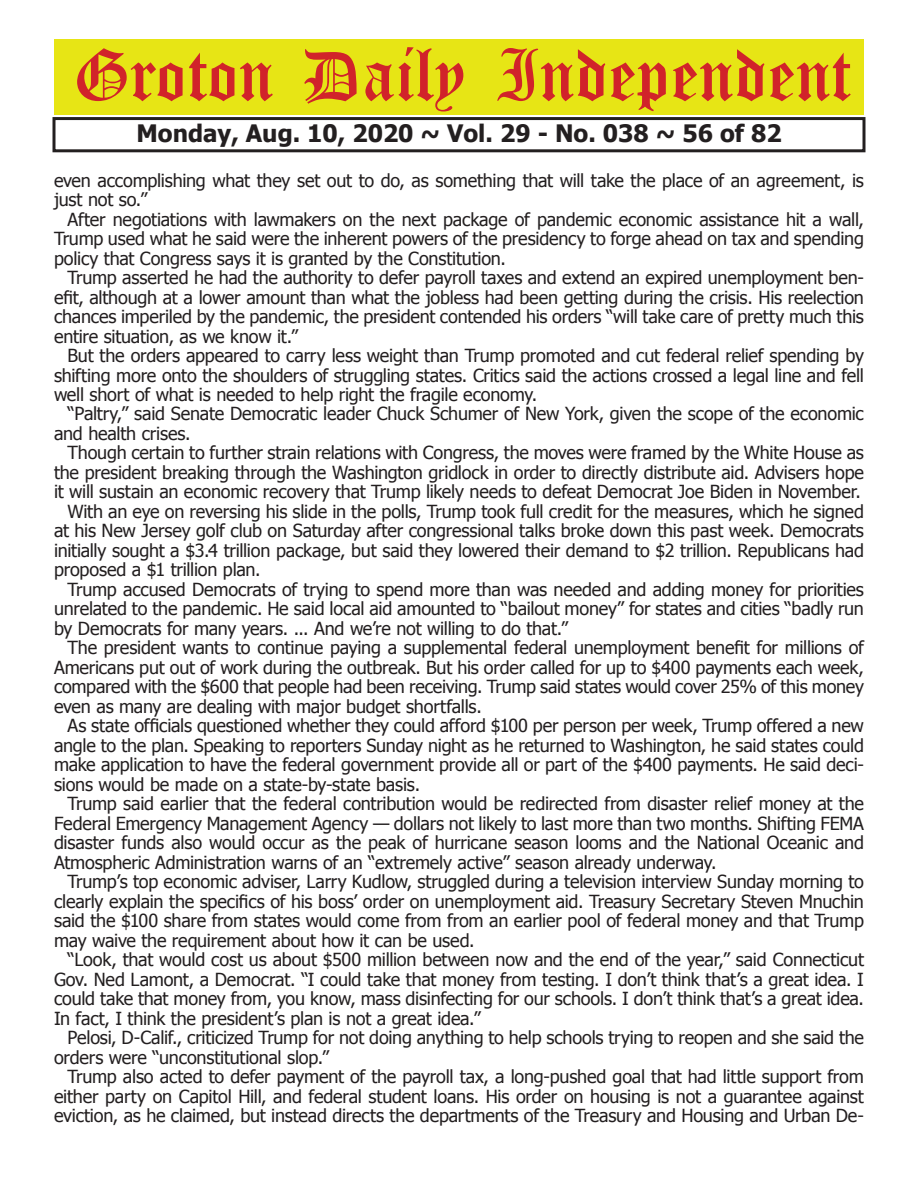
<style>
.page{position:relative;width:918px;height:1188px;background:#fff}
.page>*{position:absolute;margin:0;border:0;box-sizing:border-box;transform-origin:0 0}
.t1{font:54px "Old English Five";color:#d1232a}
.t2{font:700 24px "Tahoma";color:#231f20}
.t3{font:18px/19.5px "Tahoma";letter-spacing:-.01em;color:#231f20;text-align:justify}
</style>
<div class="page">
<div style="left:52px;top:117px;width:814px;height:35px;border:3px solid #231f20"></div>
<div style="left:54px;top:40px;width:810px;height:75px;background:#e7e515"></div>
<h1 class="t1" style="left:73px;top:50px;width:779px">Groton Daily Independent</h1>
<h2 class="t2" style="left:136px;top:116px;width:647px">Monday, Aug. 10, 2020 ~ Vol. 29 - No. 038 ~ 56 of 82</h2>
<p class="t3" style="left:54px;top:169px;width:811px">even accomplishing what they set out to do, as something that will take the place of an agreement, is just not so.”</p>
<p class="t3" style="left:54px;top:208px;width:811px;text-indent:14px">After negotiations with lawmakers on the next package of pandemic economic assistance hit a wall, Trump used what he said were the inherent powers of the presidency to forge ahead on tax and spending policy that Congress says it is granted by the Constitution.</p>
<p class="t3" style="left:54px;top:267px;width:812px;text-indent:14px">Trump asserted he had the authority to defer payroll taxes and extend an expired unemployment ben&shy;efit, although at a lower amount than what the jobless had been getting during the crisis. His reelection chances imperiled by the pandemic, the president contended his orders “will take care of pretty much this entire situation, as we know it.”</p>
<p class="t3" style="left:54px;top:345px;width:811px;text-indent:14px">But the orders appeared to carry less weight than Trump promoted and cut federal relief spending by shifting more onto the shoulders of struggling states. Critics said the actions crossed a legal line and fell well short of what is needed to help right the fragile economy.</p>
<p class="t3" style="left:54px;top:403px;width:811px;text-indent:14px">“Paltry,” said Senate Democratic leader Chuck Schumer of New York, given the scope of the economic and health crises.</p>
<p class="t3" style="left:68px;top:442px;width:798px">Though certain to further strain relations with Congress, the moves were framed by the White House as</p>
<p class="t3" style="left:54px;top:462px;width:812px">the president breaking through the Washington gridlock in order to directly distribute aid. Advisers hope</p>
<p class="t3" style="left:54px;top:481px;width:808px">it will sustain an economic recovery that Trump likely needs to defeat Democrat Joe Biden in November.</p>
<p class="t3" style="left:68px;top:501px;width:798px">With an eye on reversing his slide in the polls, Trump took full credit for the measures, which he signed</p>
<p class="t3" style="left:54px;top:520px;width:811px">at his New Jersey golf club on Saturday after congressional talks broke down this past week. Democrats</p>
<p class="t3" style="left:54px;top:540px;width:812px">initially sought a $3.4 trillion package, but said they lowered their demand to $2 trillion. Republicans had</p>
<p class="t3" style="left:54px;top:559px;width:208px">proposed a $1 trillion plan.</p>
<p class="t3" style="left:68px;top:579px;width:798px">Trump accused Democrats of trying to spend more than was needed and adding money for priorities</p>
<p class="t3" style="left:54px;top:598px;width:812px">unrelated to the pandemic. He said local aid amounted to “bailout money” for states and cities “badly run</p>
<p class="t3" style="left:54px;top:618px;width:516px">by Democrats for many years. ... And we’re not willing to do that.”</p>
<p class="t3" style="left:68px;top:637px;width:798px">The president wants to continue paying a supplemental federal unemployment benefit for millions of</p>
<p class="t3" style="left:54px;top:657px;width:811px">Americans put out of work during the outbreak. But his order called for up to $400 payments each week,</p>
<p class="t3" style="left:54px;top:676px;width:811px">compared with the $600 that people had been receiving. Trump said states would cover 25% of this money</p>
<p class="t3" style="left:54px;top:696px;width:429px">even as many are dealing with major budget shortfalls.</p>
<p class="t3" style="left:68px;top:715px;width:798px">As state officials questioned whether they could afford $100 per person per week, Trump offered a new</p>
<p class="t3" style="left:54px;top:735px;width:811px">angle to the plan. Speaking to reporters Sunday night as he returned to Washington, he said states could</p>
<p class="t3" style="left:54px;top:754px;width:812px">make application to have the federal government provide all or part of the $400 payments. He said deci-</p>
<p class="t3" style="left:54px;top:774px;width:368px">sions would be made on a state-by-state basis.</p>
<p class="t3" style="left:68px;top:793px;width:798px">Trump said earlier that the federal contribution would be redirected from disaster relief money at the</p>
<p class="t3" style="left:54px;top:813px;width:812px">Federal Emergency Management Agency — dollars not likely to last more than two months. Shifting FEMA</p>
<p class="t3" style="left:54px;top:832px;width:811px">disaster funds also would occur as the peak of hurricane season looms and the National Oceanic and</p>
<p class="t3" style="left:54px;top:852px;width:664px">Atmospheric Administration warns of an “extremely active” season already underway.</p>
<p class="t3" style="left:68px;top:871px;width:798px">Trump’s top economic adviser, Larry Kudlow, struggled during a television interview Sunday morning to</p>
<p class="t3" style="left:54px;top:891px;width:811px">clearly explain the specifics of his boss’ order on unemployment aid. Treasury Secretary Steven Mnuchin</p>
<p class="t3" style="left:54px;top:910px;width:811px">said the $100 share from states would come from from an earlier pool of federal money and that Trump</p>
<p class="t3" style="left:54px;top:930px;width:422px">may waive the requirement about how it can be used.</p>
<p class="t3" style="left:68px;top:949px;width:798px">“Look, that would cost us about $500 million between now and the end of the year,” said Connecticut</p>
<p class="t3" style="left:54px;top:969px;width:812px">Gov. Ned Lamont, a Democrat. “I could take that money from testing. I don’t think that’s a great idea. I</p>
<p class="t3" style="left:54px;top:988px;width:812px">could take that money from, you know, mass disinfecting for our schools. I don’t think that’s a great idea.</p>
<p class="t3" style="left:54px;top:1008px;width:428px">In fact, I think the president’s plan is not a great idea.”</p>
<p class="t3" style="left:68px;top:1027px;width:798px">Pelosi, D-Calif., criticized Trump for not doing anything to help schools trying to reopen and she said the</p>
<p class="t3" style="left:54px;top:1047px;width:277px">orders were “unconstitutional slop.”</p>
<p class="t3" style="left:68px;top:1066px;width:798px">Trump also acted to defer payment of the payroll tax, a long-pushed goal that had little support from</p>
<p class="t3" style="left:54px;top:1086px;width:811px">either party on Capitol Hill, and federal student loans. His order on housing is not a guarantee against</p>
<p class="t3" style="left:54px;top:1105px;width:812px">eviction, as he claimed, but instead directs the departments of the Treasury and Housing and Urban De-</p>
</div>
